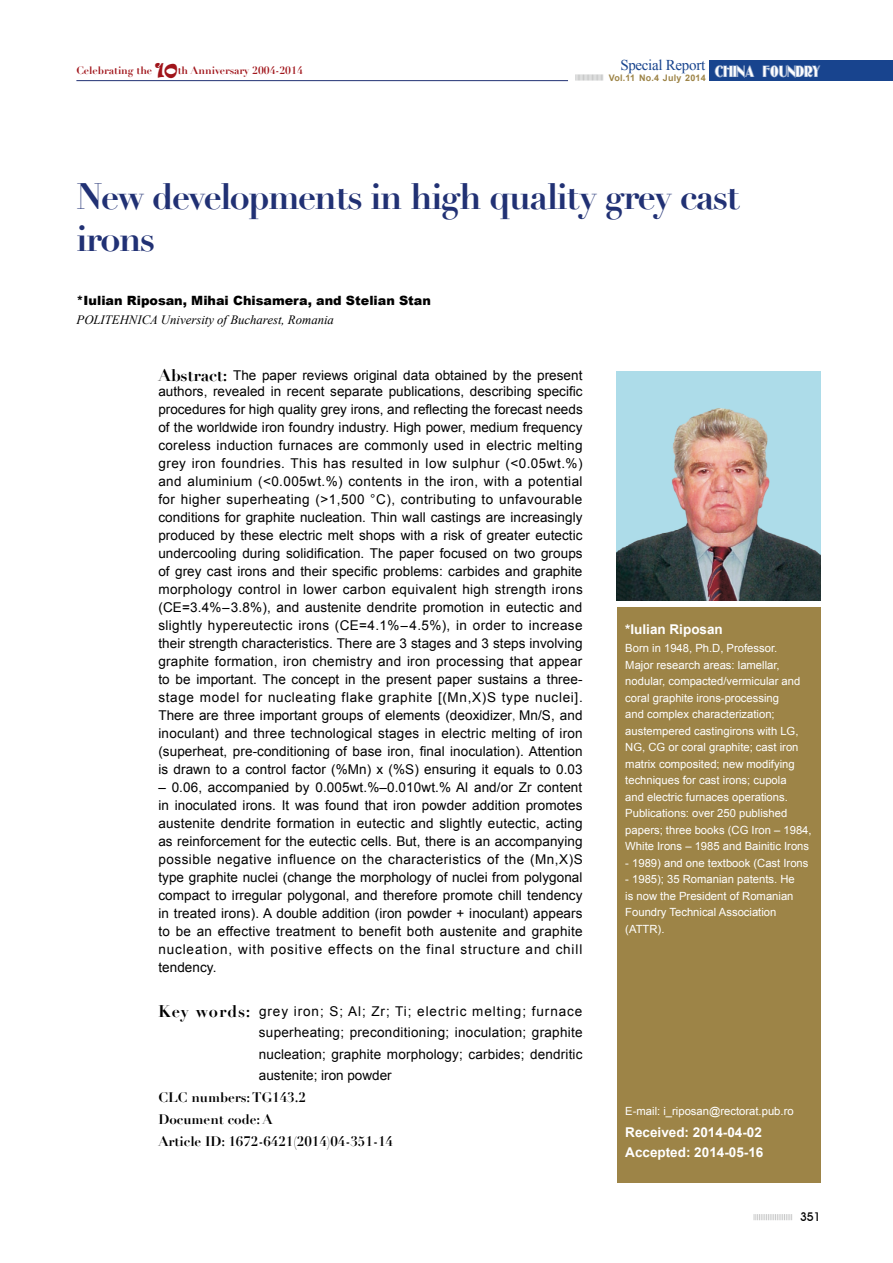
<style>
.page{position:relative;width:893px;height:1263px;background:#fff}
.page>*{position:absolute;margin:0;border:0;box-sizing:border-box;transform-origin:0 0}
.t1{font:700 36px/42px "Didot";letter-spacing:-.045em;color:#213174}
.t2{font:15.6px "Oldgate Lane Outline";color:#fff}
.t3{font:15px "Times New Roman";letter-spacing:-.02em;color:#18448e}
.t4{font:13.5px/18px "Arial";letter-spacing:.005em;color:#000;text-align:justify}
.t5{font:700 13.5px/22.2px "Didot";color:#000}
.t6{font:700 13.5px/20.2px "Arial";color:#fff}
.t7{font:900 12.75px "Arial";color:#000}
.t8{font:italic 12.75px "Times New Roman";color:#000}
.t9{font:500 12px "Avant Garde IT Cby BT";color:#000}
.t10{font:11.25px/16.5px "Arial";color:#fff}
.t11{font:700 10.5px "Didot";color:#a0141a}
.t12{font:700 9px "Arial";letter-spacing:.02em;color:#9d8447}
.s1{font-family:"Ravie";font-weight:400;font-size:18px}
.s2{font-family:"Didot";font-weight:700;font-size:16.5px}
.s3{font-family:"Adobe Song Std";font-weight:300}
</style>
<div class="page">
<svg style="left:754px;top:1214px;width:38px;height:6px"></svg>
<div style="left:709px;top:60px;width:184px;height:21px;background:#18448e"></div>
<svg style="left:575px;top:74px;width:28px;height:7px"></svg>
<hr style="left:76px;top:80px;width:492px;height:1px;background:#213174">
<div style="left:617px;top:607px;width:203px;height:575px;background:#9d8447"></div>
<img style="left:617px;top:371px;width:203px;height:229px">
<p class="t3" style="left:620px;top:55px;width:86px">Special Report</p>
<p class="t11" style="left:76px;top:64px;width:228px">Celebrating the <span class="s1">10</span>th Anniversary 2004-2014</p>
<p class="t2" style="left:715px;top:62px;width:107px">CHINA FOUNDRY</p>
<p class="t12" style="left:609px;top:72px;width:98px">Vol.11 No.4 July 2014</p>
<h1 class="t1" style="left:76px;top:176px;width:665px">New developments in high quality grey cast irons</h1>
<p class="t7" style="left:77px;top:291px;width:356px">*Iulian Riposan, Mihai Chisamera, and Stelian Stan</p>
<p class="t8" style="left:77px;top:310px;width:259px">POLITEHNICA University of Bucharest, Romania</p>
<p class="t4" style="left:158px;top:367px;width:426px;line-height:16.5px"><span class="s2">Abstract:</span> The paper reviews original data obtained by the present authors, revealed in recent separate publications, describing specific</p>
<p class="t4" style="left:158px;top:400px;width:426px">procedures for high quality grey irons, and reflecting the forecast needs of the worldwide iron foundry industry. High power, medium frequency coreless induction furnaces are commonly used in electric melting grey iron foundries. This has resulted in low sulphur (&lt;0.05wt.%) and aluminium (&lt;0.005wt.%) contents in the iron, with a potential for higher superheating (&gt;1,500 °C), contributing to unfavourable conditions for graphite nucleation. Thin wall castings are increasingly produced by these electric melt shops with a risk of greater eutectic undercooling during solidification. The paper focused on two groups of grey cast irons and their specific problems: carbides and graphite morphology control in lower carbon equivalent high strength irons (CE=3.4%-3.8%), and austenite dendrite promotion in eutectic and slightly hypereutectic irons (CE=4.1%-4.5%), in order to increase their strength characteristics. There are 3 stages and 3 steps involving graphite formation, iron chemistry and iron processing that appear to be important. The concept in the present paper sustains a three&shy;stage model for nucleating flake graphite [(Mn,X)S type nuclei].<br>There are three important groups of elements (deoxidizer<span class="s3">,</span> Mn/S, and inoculant) and three technological stages in electric melting of iron (superheat, pre-conditioning of base iron, final inoculation). Attention is drawn to a control factor (%Mn) x (%S) ensuring it equals to 0.03</p>
<p class="t4" style="left:158px;top:778px;width:426px">– 0.06, accompanied by 0.005wt.%–0.010wt.% Al and/or Zr content in inoculated irons. It was found that iron powder addition promotes austenite dendrite formation in eutectic and slightly eutectic, acting as reinforcement for the eutectic cells. But, there is an accompanying possible negative influence on the characteristics of the (Mn,X)S type graphite nuclei (change the morphology of nuclei from polygonal compact to irregular polygonal, and therefore promote chill tendency in treated irons). A double addition (iron powder + inoculant) appears to be an effective treatment to benefit both austenite and graphite nucleation, with positive effects on the final structure and chill tendency.</p>
<p class="t4" style="left:259px;top:1001px;width:325px;line-height:21.3px;text-indent:-101px"><span class="s2">Key words:</span> grey iron; S; Al; Zr; Ti; electric melting; furnace superheating; preconditioning; inoculation; graphite nucleation; graphite morphology; carbides; dendritic austenite; iron powder</p>
<p class="t5" style="left:158px;top:1086px;width:236px">CLC numbers: TG143.2<br>Document code: A<br>Article ID: 1672-6421(2014)04-351-14</p>
<p class="t6" style="left:625px;top:619px;width:99px">*Iulian Riposan</p>
<p class="t10" style="left:625px;top:640px;width:188px">Born in 1948, Ph.D, Professor.<br>Major research areas: lamellar, nodular, compacted/vermicular and coral graphite irons-processing<br>and complex characterization; austempered castingirons with LG, NG, CG or coral graphite; cast iron matrix composited; new modifying techniques for cast irons; cupola<br>and electric furnaces operations.<br>Publications: over 250 published papers; three books (CG Iron – 1984, White Irons – 1985 and Bainitic Irons</p>
<p class="t10" style="left:625px;top:854px;width:185px">- 1989) and one textbook (Cast Irons</p>
<p class="t10" style="left:625px;top:871px;width:171px">- 1985); 35 Romanian patents. He is now the President of Romanian<br>Foundry Technical Association (ATTR).</p>
<p class="t10" style="left:625px;top:1102px;width:170px">E-mail: i_riposan@rectorat.pub.ro</p>
<p class="t6" style="left:625px;top:1122px;width:140px">Received: 2014-04-02<br>Accepted: 2014-05-16</p>
<p class="t9" style="left:800px;top:1209px;width:22px">351</p>
</div>
